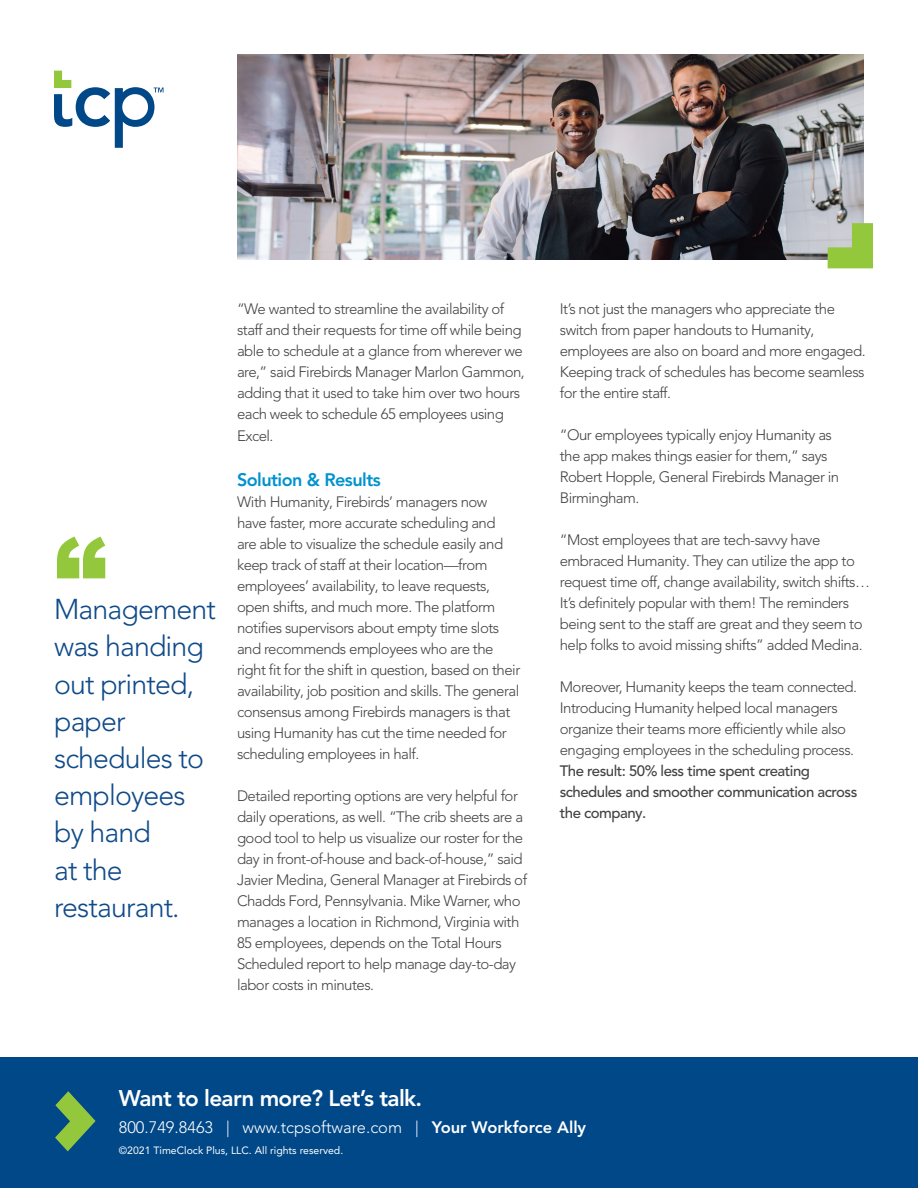
<style>
.page{position:relative;width:918px;height:1188px;background:#fff}
.page>*{position:absolute;margin:0;border:0;box-sizing:border-box;transform-origin:0 0}
.t1{font:900 105px "Arial";color:#94c83c}
.t2{font:300 28.5px/37.2px "Avenir LT Pro";letter-spacing:-.03em;color:#0f4a89}
.t3{font:800 22.5px "Avenir LT Pro";letter-spacing:-.03em;color:#fff}
.t4{font:800 18px "Avenir LT Pro";letter-spacing:-.03em;color:#0093ce}
.t5{font:300 16.5px "Avenir LT Pro";color:#fff}
.t6{font:300 15px/21px "Avenir LT Pro";letter-spacing:-.035em;color:#434343}
.t7{font:10.5px "Avenir LT Pro";color:#fff}
.s1{font-weight:500}
.s2{font-weight:800}
</style>
<div class="page">
<img style="left:238px;top:54px;width:626px;height:205px">
<svg style="left:54px;top:71px;width:110px;height:77px"></svg>
<svg style="left:828px;top:223px;width:45px;height:45px"></svg>
<div style="left:0;top:1058px;width:918px;height:130px;background:#004888"></div>
<svg style="left:55px;top:1091px;width:41px;height:60px"></svg>
<p class="t1" style="left:54px;top:499px;width:54px">“</p>
<p class="t2" style="left:54px;top:591px;width:163px">Management was handing</p>
<p class="t2" style="left:54px;top:665px;width:152px">out printed, paper schedules to employees by hand<br>at the restaurant.</p>
<p class="t6" style="left:237px;top:298px;width:289px">“We wanted to streamline the availability of staff and their requests for time off while being able to schedule at a glance from wherever we are,” said Firebirds Manager Marlon Gammon, adding that it used to take him over two hours each week to schedule 65 employees using</p>
<p class="t6" style="left:237px;top:426px;width:38px">Excel.</p>
<p class="t4" style="left:237px;top:469px;width:145px">Solution &amp; Results</p>
<p class="t6" style="left:237px;top:492px;width:285px">With Humanity, Firebirds’ managers now have faster, more accurate scheduling and<br>are able to visualize the schedule easily and keep track of staff at their location—from employees’ availability, to leave requests, open shifts, and much more. The platform notifies supervisors about empty time slots and recommends employees who are the right fit for the shift in question, based on their availability, job position and skills. The general consensus among Firebirds managers is that using Humanity has cut the time needed for scheduling employees in half.</p>
<p class="t6" style="left:237px;top:786px;width:292px">Detailed reporting options are very helpful for daily operations, as well. “The crib sheets are a good tool to help us visualize our roster for the day in front-of-house and back-of-house,” said Javier Medina, General Manager at Firebirds of Chadds Ford, Pennsylvania. Mike Warner, who manages a location in Richmond, Virginia with 85 employees, depends on the Total Hours Scheduled report to help manage day-to-day labor costs in minutes.</p>
<p class="t6" style="left:560px;top:298px;width:307px">It’s not just the managers who appreciate the switch from paper handouts to Humanity, employees are also on board and more engaged.<br>Keeping track of schedules has become seamless for the entire staff.</p>
<p class="t6" style="left:560px;top:424px;width:281px">“Our employees typically enjoy Humanity as the app makes things easier for them,” says Robert Hopple, General Firebirds Manager in Birmingham.</p>
<p class="t6" style="left:560px;top:529px;width:312px">“Most employees that are tech-savvy have embraced Humanity. They can utilize the app to request time off, change availability, switch shifts… It’s definitely popular with them! The reminders being sent to the staff are great and they seem to help folks to avoid missing shifts” added Medina.</p>
<p class="t6" style="left:560px;top:676px;width:299px">Moreover, Humanity keeps the team connected.<br>Introducing Humanity helped local managers organize their teams more efficiently while also engaging employees in the scheduling process.<br><span class="s1">The result: 50% less time spent creating schedules and smoother communication across the company.</span></p>
<p class="t3" style="left:119px;top:1085px;width:305px">Want to learn more? Let’s talk.</p>
<p class="t5" style="left:119px;top:1117px;width:469px">800.749.8463 | www.tcpsoftware.com | <span class="s2">Your Workforce Ally</span></p>
<p class="t7" style="left:119px;top:1144px;width:226px">©2021 TimeClock Plus, LLC. All rights reserved.</p>
</div>
